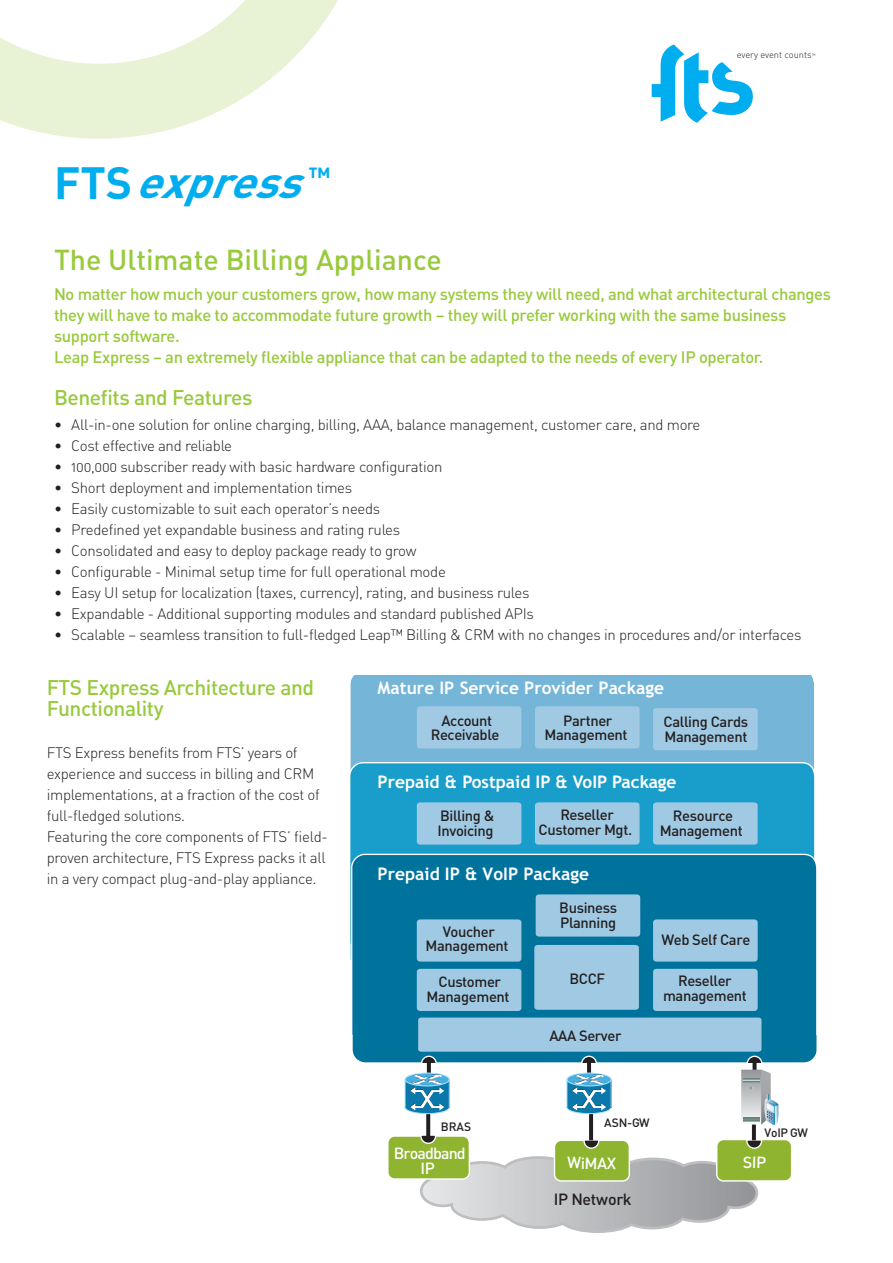
<style>
.page{position:relative;width:893px;height:1263px;background:#fff}
.page>*{position:absolute;margin:0;border:0;box-sizing:border-box;transform-origin:0 0}
.t1{font:italic 43.65px "DIN Bold Alternate";color:#00aeef;scale:1.05 1}
.t2{font:28.5px "DIN Medium Alternate";color:#98ca3c}
.t3{font:24.45px "DIN Bold Alternate";color:#00aeef}
.t4{font:21px/21px "DIN Medium Alternate";letter-spacing:-.02em;color:#98ca3c}
.t5{font:700 17.4px "Trebuchet MS";color:#fff}
.t6{font:16.5px/21px "DIN Medium Alternate";letter-spacing:-.02em;color:#98ca3c}
.t7{font:500 16.05px/14.7px "DIN";letter-spacing:-.055em;color:#fff;text-align:center}
.t8{font:500 16.05px "DIN";letter-spacing:-.02em;color:#231f20}
.t9{font:15px/21px "DIN Light Alternate";letter-spacing:-.02em;color:#231f20}
.t10{font:500 14.7px/14.7px "DIN";letter-spacing:-.025em;color:#231f20;text-align:center}
.t11{font:500 12px "DIN";letter-spacing:-.005em;color:#231f20}
.t12{font:9.3px "DIN Light Alternate";color:#231f20}
.s1{font-style:normal;font-size:44.7px}
.s2{font-size:4.65px}
</style>
<div class="page">
<svg style="left:0;top:0;width:338px;height:139px"></svg>
<div style="left:350px;top:675px;width:464px;height:86px;background:#75b5d8"></div>
<div style="left:350px;top:761px;width:465px;height:92px;background:#199ecb"></div>
<div style="left:417px;top:802px;width:104px;height:42px;background:#a0cae4;border-radius:3px"></div>
<div style="left:535px;top:802px;width:104px;height:42px;background:#a0cae4;border-radius:3px"></div>
<div style="left:653px;top:802px;width:105px;height:42px;background:#a0cae4;border-radius:3px"></div>
<div style="left:417px;top:706px;width:104px;height:42px;background:#a0cae4;border-radius:3px"></div>
<div style="left:535px;top:706px;width:104px;height:42px;background:#a0cae4;border-radius:3px"></div>
<div style="left:653px;top:708px;width:105px;height:42px;background:#a0cae4;border-radius:3px"></div>
<div style="left:350px;top:853px;width:467px;height:210px;background:#00739d"></div>
<div style="left:534px;top:945px;width:105px;height:65px;background:#a0cae4;border-radius:3px"></div>
<div style="left:388px;top:1136px;width:81px;height:43px;background:#8fb430;border-radius:7px"></div>
<div style="left:387px;top:1135px;width:83px;height:45px;border:1px solid #fff;border-radius:7px"></div>
<div style="left:554px;top:1140px;width:75px;height:41px;background:#8fb430;border-radius:7px"></div>
<div style="left:554px;top:1139px;width:76px;height:42px;border:1px solid #fff;border-radius:7px"></div>
<div style="left:717px;top:1139px;width:75px;height:42px;background:#8fb430;border-radius:7px"></div>
<div style="left:716px;top:1139px;width:76px;height:42px;border:1px solid #fff;border-radius:7px"></div>
<div style="left:417px;top:969px;width:104px;height:42px;background:#a0cae4;border-radius:3px"></div>
<div style="left:417px;top:919px;width:104px;height:42px;background:#a0cae4;border-radius:3px"></div>
<div style="left:653px;top:969px;width:105px;height:42px;background:#a0cae4;border-radius:3px"></div>
<div style="left:653px;top:919px;width:105px;height:42px;background:#a0cae4;border-radius:3px"></div>
<div style="left:536px;top:894px;width:104px;height:42px;background:#a0cae4;border-radius:3px"></div>
<svg style="left:420px;top:1133px;width:17px;height:11px"></svg>
<svg style="left:583px;top:1138px;width:17px;height:11px"></svg>
<svg style="left:426px;top:1125px;width:4px;height:15px"></svg>
<svg style="left:589px;top:1125px;width:4px;height:15px"></svg>
<svg style="left:746px;top:1138px;width:17px;height:11px"></svg>
<svg style="left:752px;top:1125px;width:4px;height:15px"></svg>
<svg style="left:405px;top:1017px;width:374px;height:108px"></svg>
<svg style="left:652px;top:45px;width:101px;height:78px"></svg>
<svg style="left:418px;top:1155px;width:348px;height:78px"></svg>
<h1 class="t1" style="left:54px;top:158px;width:247px"><span class="s1">F T S</span> exp ress</h1>
<h3 class="t3" style="left:308px;top:162px;width:24px">™</h3>
<h2 class="t2" style="left:54px;top:250px;width:389px">The Ultimate Billing Appliance</h2>
<p class="t12" style="left:737px;top:52px;width:80px">every event counts<span class="s2">™</span></p>
<p class="t6" style="left:54px;top:285px;width:778px">No matter how much your customers grow, how many systems they will need, and what architectural changes they will have to make to accommodate future growth – they will prefer working with the same business support software.<br>Leap Express – an extremely flexible appliance that can be adapted to the needs of every IP operator.</p>
<h3 class="t4" style="left:54px;top:389px;width:200px">Benefits and Features</h3>
<p class="t9" style="left:54px;top:416px;width:648px">• All-in-one solution for online charging, billing, AAA, balance management, customer care, and more</p>
<p class="t9" style="left:54px;top:437px;width:180px">• Cost effective and reliable</p>
<p class="t9" style="left:54px;top:458px;width:390px">• 100,000 subscriber ready with basic hardware configuration</p>
<p class="t9" style="left:54px;top:479px;width:300px">• Short deployment and implementation times</p>
<p class="t9" style="left:54px;top:500px;width:328px">• Easily customizable to suit each operator’s needs</p>
<p class="t9" style="left:54px;top:521px;width:348px">• Predefined yet expandable business and rating rules</p>
<p class="t9" style="left:54px;top:542px;width:364px">• Consolidated and easy to deploy package ready to grow</p>
<p class="t9" style="left:54px;top:563px;width:393px">• Configurable - Minimal setup time for full operational mode</p>
<p class="t9" style="left:54px;top:584px;width:477px">• Easy UI setup for localization (taxes, currency), rating, and business rules</p>
<p class="t9" style="left:54px;top:605px;width:481px">• Expandable - Additional supporting modules and standard published APIs</p>
<p class="t9" style="left:54px;top:626px;width:749px">• Scalable – seamless transition to full-fledged Leap™ Billing &amp; CRM with no changes in procedures and/or interfaces</p>
<h3 class="t4" style="left:47px;top:679px;width:269px">FTS Express Architecture and<br>Functionality</h3>
<p class="t9" style="left:47px;top:743px;width:283px">FTS Express benefits from FTS’ years of experience and success in billing and CRM implementations, at a fraction of the cost of full-fledged solutions.<br>Featuring the core components of FTS’ field&shy;proven architecture, FTS Express packs it all in a very compact plug-and-play appliance.</p>
<p class="t5" style="left:378px;top:680px;width:288px">Mature IP Service Provider Package</p>
<p class="t10" style="left:431px;top:714px;width:70px">Account<br>Receivable</p>
<p class="t10" style="left:545px;top:714px;width:84px">Partner<br>Management</p>
<p class="t10" style="left:664px;top:716px;width:86px;text-align:left">Calling Cards<br>Management</p>
<p class="t5" style="left:378px;top:775px;width:300px">Prepaid &amp; Postpaid IP &amp; VoIP Package</p>
<p class="t10" style="left:437px;top:810px;width:59px;text-align:left">Billing &amp;<br>Invoicing</p>
<p class="t10" style="left:539px;top:809px;width:95px">Reseller<br>Customer Mgt.</p>
<p class="t10" style="left:660px;top:810px;width:84px">Resource<br>Management</p>
<p class="t5" style="left:378px;top:867px;width:213px">Prepaid IP &amp; VoIP Package</p>
<p class="t10" style="left:426px;top:926px;width:84px">Voucher<br>Management</p>
<p class="t10" style="left:427px;top:976px;width:84px">Customer<br>Management</p>
<p class="t10" style="left:559px;top:902px;width:59px;text-align:left">Business<br>Planning</p>
<p class="t10" style="left:569px;top:973px;width:37px">BCCF</p>
<p class="t10" style="left:549px;top:1029px;width:74px">AAA Server</p>
<p class="t10" style="left:661px;top:934px;width:91px">Web Self Care</p>
<p class="t10" style="left:663px;top:975px;width:85px">Reseller management</p>
<p class="t11" style="left:441px;top:1122px;width:32px">BRAS</p>
<p class="t11" style="left:604px;top:1119px;width:47px">ASN-GW</p>
<p class="t7" style="left:394px;top:1148px;width:73px">Broadband<br>IP</p>
<p class="t7" style="left:567px;top:1157px;width:50px;rotate:1deg">WiMAX</p>
<p class="t8" style="left:554px;top:1193px;width:79px">IP Network</p>
<p class="t11" style="left:765px;top:1128px;width:45px">VoIP GW</p>
</div>
